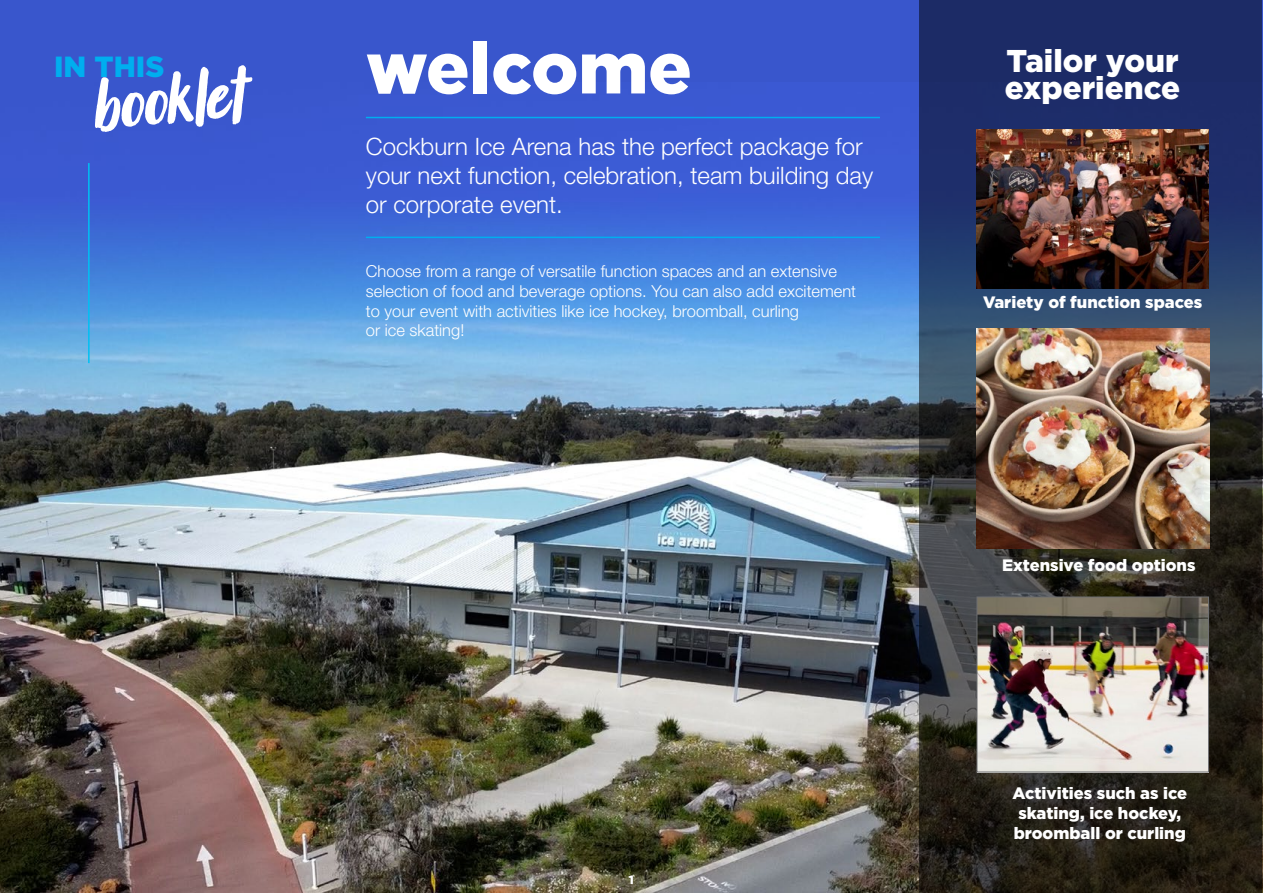
<style>
.page{position:relative;width:1263px;height:893px;background:#3956cc}
.page>*{position:absolute;margin:0;border:0;box-sizing:border-box;transform-origin:0 0}
.t1{font:72.75px "Travel Goals";color:#fff}
.t2{font:900 72px "Gotham";color:#fff}
.t3{font:900 31.5px/27px "Gotham";color:#fff}
.t4{font:900 29.1px "Gotham";color:#00aeef}
.t5{font:300 24px/28.8px "Helvetica Neue LT Std";color:#fff}
.t6{font:300 16.5px/19.8px "Helvetica Neue LT Std";color:#fff}
.t7{font:900 16.5px/19.8px "Gotham";color:#fff}
.t8{font:900 12px "Gotham";color:#fff}
</style>
<div class="page">
<img style="left:0;top:116px;width:1263px;height:777px">
<svg style="left:919px;top:0;width:343px;height:893px;background:#272f43"></svg>
<hr style="left:366px;top:237px;width:514px;height:1px;background:#00aeef">
<hr style="left:366px;top:117px;width:514px;height:1px;background:#00aeef">
<img style="left:976px;top:329px;width:234px;height:220px">
<img style="left:978px;top:598px;width:229px;height:172px">
<div style="left:976px;top:596px;width:233px;height:176px;border:1px solid #6d6e71"></div>
<hr style="left:88px;top:163px;width:2px;height:200px;background:#00c0f3">
<img style="left:976px;top:130px;width:233px;height:158px">
<h3 class="t4" style="left:54px;top:47px;width:112px">IN THIS</h3>
<h1 class="t1" style="left:89px;top:76px;width:156px;rotate:-5deg">booklet</h1>
<h2 class="t2" style="left:366px;top:18px;width:327px">welcome</h2>
<h3 class="t3" style="left:1005px;top:47px;width:177px">Tailor your experience</h3>
<h3 class="t5" style="left:366px;top:132px;width:509px">Cockburn Ice Arena has the perfect package for your next function, celebration, team building day or corporate event.</h3>
<p class="t6" style="left:366px;top:261px;width:492px">Choose from a range of versatile function spaces and an extensive selection of food and beverage options. You can also add excitement to your event with activities like ice hockey, broomball, curling<br>or ice skating!</p>
<p class="t8" style="left:629px;top:871px;width:7px">1</p>
<p class="t7" style="left:983px;top:292px;width:221px">Variety of function spaces</p>
<p class="t7" style="left:1002px;top:555px;width:195px">Extensive food options</p>
<p class="t7" style="left:1012px;top:783px;width:176px">Activities such as ice skating, ice hockey, broomball or curling</p>
</div>
